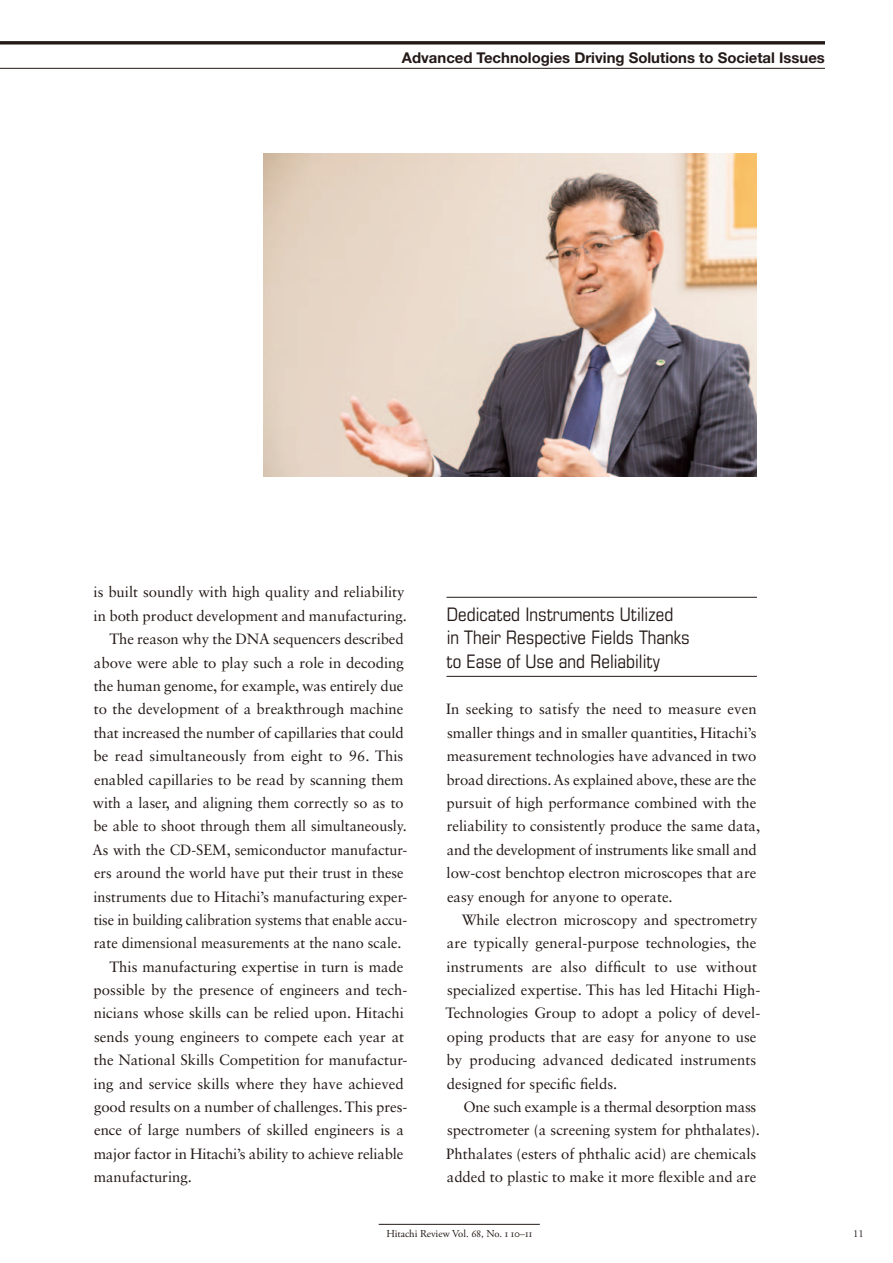
<style>
.page{position:relative;width:893px;height:1263px;background:#fff}
.page>*{position:absolute;margin:0;border:0;box-sizing:border-box;transform-origin:0 0}
.t1{font:condensed 18.6px/23.4px "Eurostile LT Std";color:#231916}
.t2{font:14.85px/23.4px "Sabon LT Std";color:#231916}
.t3{font:700 14.85px "Helvetica Neue LT Std";color:#231916}
.t4{font:10.65px "Adobe Garamond Pro";color:#231916}
.s1{color:#fff}
</style>
<div class="page">
<hr style="left:379px;top:1224px;width:161px;height:1px;background:#231916">
<svg style="left:0;top:41px;width:825px;height:4px"></svg>
<hr style="left:0;top:68px;width:825px;height:1px;background:#231916">
<hr style="left:446px;top:597px;width:311px;height:1px;background:#231916">
<hr style="left:446px;top:676px;width:311px;height:1px;background:#231916">
<img style="left:264px;top:153px;width:493px;height:323px">
<p class="t3" style="left:402px;top:52px;width:424px">Advanced Technologies Driving Solutions to Societal Issues</p>
<p class="t2" style="left:94px;top:582px;width:313px">is built soundly with high quality and reliability</p>
<p class="t2" style="left:94px;top:605px;width:315px">in both product development and manufacturing.</p>
<p class="t2" style="left:109px;top:629px;width:296px">The reason why the DNA sequencers described</p>
<p class="t2" style="left:94px;top:652px;width:312px">above were able to play such a role in decoding</p>
<p class="t2" style="left:94px;top:675px;width:311px">the human genome, for example, was entirely due</p>
<p class="t2" style="left:94px;top:699px;width:311px">to the development of a breakthrough machine</p>
<p class="t2" style="left:94px;top:722px;width:311px">that increased the number of capillaries that could</p>
<p class="t2" style="left:94px;top:746px;width:311px">be read simultaneously from eight to 96. This</p>
<p class="t2" style="left:94px;top:769px;width:311px">enabled capillaries to be read by scanning them</p>
<p class="t2" style="left:93px;top:792px;width:312px">with a laser, and aligning them correctly so as to</p>
<p class="t2" style="left:94px;top:816px;width:315px">be able to shoot through them all simultaneously.</p>
<p class="t2" style="left:92px;top:839px;width:316px">As with the CD-SEM, semiconductor manufactur-</p>
<p class="t2" style="left:94px;top:862px;width:311px">ers around the world have put their trust in these</p>
<p class="t2" style="left:94px;top:886px;width:315px">instruments due to Hitachi’s manufacturing exper-</p>
<p class="t2" style="left:94px;top:909px;width:315px">tise in building calibration systems that enable accu-</p>
<p class="t2" style="left:94px;top:933px;width:309px">rate dimensional measurements at the nano scale.</p>
<p class="t2" style="left:109px;top:956px;width:296px">This manufacturing expertise in turn is made</p>
<p class="t2" style="left:94px;top:979px;width:315px">possible by the presence of engineers and tech-</p>
<p class="t2" style="left:94px;top:1003px;width:311px">nicians whose skills can be relied upon. Hitachi</p>
<p class="t2" style="left:94px;top:1026px;width:311px">sends young engineers to compete each year at</p>
<p class="t2" style="left:94px;top:1050px;width:315px">the National Skills Competition for manufactur-</p>
<p class="t2" style="left:94px;top:1073px;width:312px">ing and service skills where they have achieved</p>
<p class="t2" style="left:94px;top:1096px;width:315px">good results on a number of challenges. This pres-</p>
<p class="t2" style="left:94px;top:1120px;width:311px">ence of large numbers of skilled engineers is a</p>
<p class="t2" style="left:94px;top:1143px;width:311px">major factor in Hitachi’s ability to achieve reliable</p>
<p class="t2" style="left:94px;top:1166px;width:100px">manufacturing.</p>
<p class="t1" style="left:446px;top:604px;width:245px">Dedicated Instruments Utilized in Their Respective Fields Thanks to Ease of Use and Reliability</p>
<p class="t2" style="left:446px;top:699px;width:315px">In seeking to satisfy the need to measure even smaller things and in smaller quantities, Hitachi’s measurement technologies have advanced in two broad directions. As explained above, these are the pursuit of high performance combined with the reliability to consistently produce the same data, and the development of instruments like small and low-cost benchtop electron microscopes that are easy enough for anyone to operate.</p>
<p class="t2" style="left:445px;top:909px;width:316px;text-indent:16px">While electron microscopy and spectrometry are typically general-purpose technologies, the instruments are also difficult to use without specialized expertise. This has led Hitachi High-Technologies Group to adopt a policy of devel&shy;oping products that are easy for anyone to use by producing advanced dedicated instruments designed for specific fields.</p>
<p class="t2" style="left:446px;top:1096px;width:315px;text-indent:17px">One such example is a thermal desorption mass spectrometer (a screening system for phthalates).<br>Phthalates (esters of phthalic acid) are chemicals added to plastic to make it more flexible and are</p>
<p class="t4" style="left:386px;top:1228px;width:147px">Hitachi Review Vol. 68, No. 1 10–11</p>
<p class="t4" style="left:853px;top:1228px;width:15px">11<span class="s1">.</span></p>
</div>
